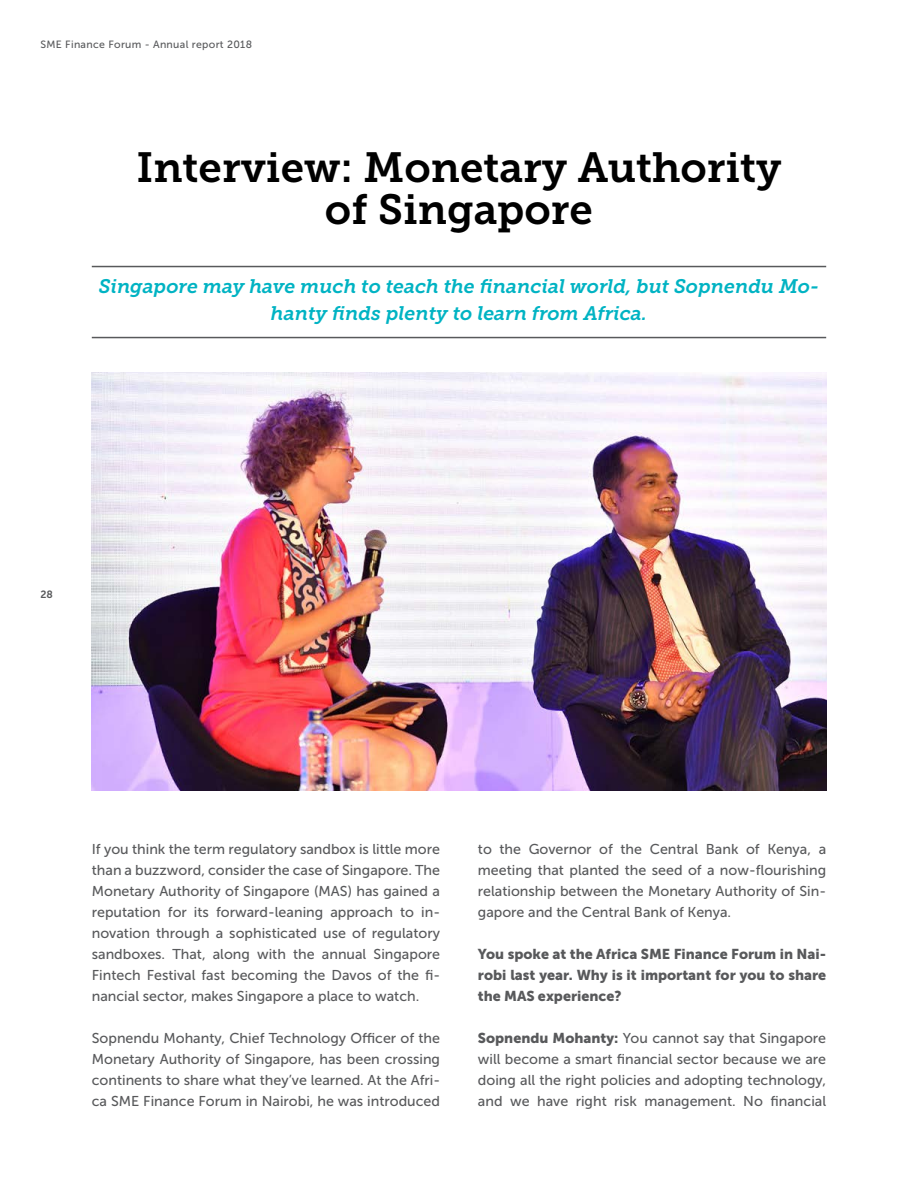
<style>
.page{position:relative;width:918px;height:1188px;background:#fff}
.page>*{position:absolute;margin:0;border:0;box-sizing:border-box;transform-origin:0 0}
.Subtitle_2{font:42px/42px "Museo Slab 700";color:#000;text-align:center}
.subtitle_3{font:italic 19.5px/27px "Museo Slab 700";color:#00b3c3;text-align:center}
.text{font:14.25px/21px "Museo Sans 500";color:#58595b;text-align:justify}
.text-2{font:14.25px/21px "Museo Sans 900";color:#58595b;text-align:justify}
.t1{font:10.5px "Museo Sans 500";letter-spacing:.03em;color:#58595b}
.t2{font:10.5px "Museo Sans 700";color:#58595b}
.s1{font-family:"Museo Sans 900"}
</style>
<div class="page">
<hr style="left:92px;top:266px;width:734px;height:1px;background:#58595b">
<hr style="left:92px;top:337px;width:734px;height:1px;background:#58595b">
<img style="left:92px;top:372px;width:734px;height:419px">
<p class="t1" style="left:40px;top:39px;width:213px">SME Finance Forum - Annual report 2018</p>
<p class="Subtitle_2" style="left:136px;top:147px;width:647px">Interview: Monetary Authority of Singapore</p>
<p class="subtitle_3" style="left:99px;top:273px;width:722px">Singapore may have much to teach the financial world, but Sopnendu Mo&shy;hanty finds plenty to learn from Africa.</p>
<p class="t2" style="left:40px;top:588px;width:14px">28</p>
<p class="text" style="left:92px;top:838px;width:350px">If you think the term regulatory sandbox is little more than a buzzword, consider the case of Singapore. The Monetary Authority of Singapore (MAS) has gained a reputation for its forward-leaning approach to in&shy;novation through a sophisticated use of regulatory sandboxes. That, along with the annual Singapore Fintech Festival fast becoming the Davos of the fi&shy;nancial sector, makes Singapore a place to watch.</p>
<p class="text" style="left:92px;top:1027px;width:350px">Sopnendu Mohanty, Chief Technology Officer of the Monetary Authority of Singapore, has been crossing continents to share what they’ve learned. At the Afri&shy;ca SME Finance Forum in Nairobi, he was introduced</p>
<p class="text" style="left:478px;top:838px;width:350px">to the Governor of the Central Bank of Kenya, a meeting that planted the seed of a now-flourishing relationship between the Monetary Authority of Sin&shy;gapore and the Central Bank of Kenya.</p>
<p class="text-2" style="left:478px;top:943px;width:350px">You spoke at the Africa SME Finance Forum in Nai&shy;robi last year. Why is it important for you to share the MAS experience?</p>
<p class="text" style="left:478px;top:1027px;width:350px"><span class="s1">Sopnendu Mohanty:</span> You cannot say that Singapore will become a smart financial sector because we are doing all the right policies and adopting technology, and we have right risk management. No financial</p>
</div>
